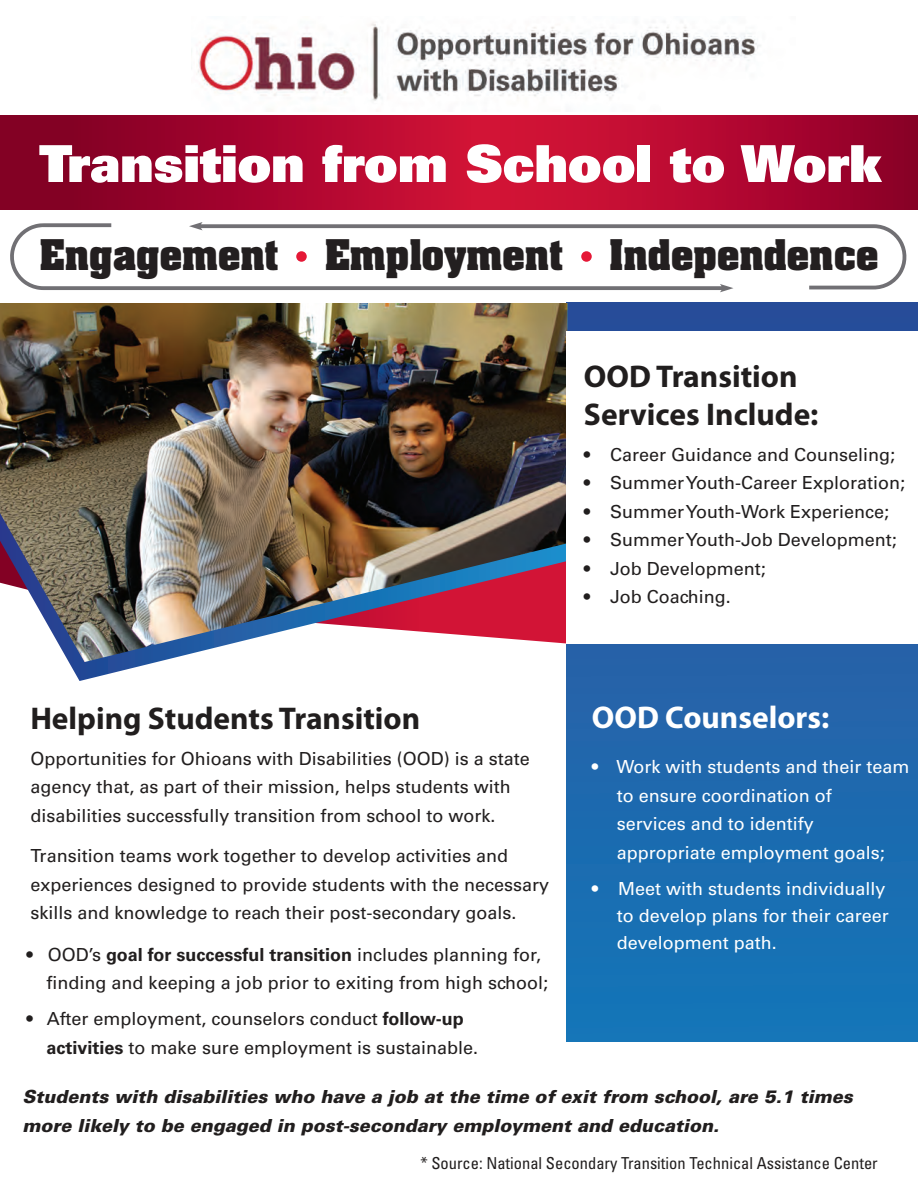
<style>
.page{position:relative;width:918px;height:1188px;background:#fff}
.page>*{position:absolute;margin:0;border:0;box-sizing:border-box;transform-origin:0 0}
.t1{font:51px "Univers LT Std X Black";color:#fff}
.t2{font:700 36px "Aachen Std";color:#231f20}
.t3{font:700 31.5px/37.8px "Myriad Pro";color:#211e1e}
.t4{font:700 31.5px "Myriad Pro";color:#fff}
.t5{font:18px/28.5px "Univers LT Std";color:#211e1e}
.t6{font:18px/28.5px "Univers LT Std";color:#fff}
.t7{font:italic 900 18px/28.5px "Univers LT Std";color:#211e1e}
.t8{font:condensed 16.5px "Univers LT Std";color:#211e1e}
.s1{font-weight:700}
</style>
<div class="page">
<img style="left:198px;top:22px;width:563px;height:79px">
<svg style="left:566px;top:303px;width:352px;height:739px;background:#1c69ae"></svg>
<svg style="left:0;top:116px;width:918px;height:94px;background:#ac072e"></svg>
<svg style="left:10px;top:223px;width:717px;height:69px"></svg>
<svg style="left:189px;top:222px;width:718px;height:68px"></svg>
<div style="left:296px;top:251px;width:11px;height:11px;background:#e51836;border-radius:50%"></div>
<div style="left:581px;top:251px;width:11px;height:11px;background:#e51836;border-radius:50%"></div>
<svg style="left:69px;top:662px;width:498px;height:19px"></svg>
<img style="left:0;top:303px;width:567px;height:359px">
<div style="left:567px;top:331px;width:351px;height:313px;background:#fff"></div>
<h1 class="t1" style="left:39px;top:130px;width:844px">Transition from School to Work</h1>
<h2 class="t2" style="left:40px;top:228px;width:241px">Engagement</h2>
<h2 class="t2" style="left:325px;top:228px;width:240px">Employment</h2>
<h2 class="t2" style="left:609px;top:228px;width:271px">Independence</h2>
<h3 class="t3" style="left:584px;top:356px;width:236px">OOD Transition<br>Services Include:</h3>
<p class="t5" style="left:584px;top:440px;width:313px">• Career Guidance and Counseling;</p>
<p class="t5" style="left:584px;top:469px;width:323px">• Summer Youth-Career Exploration;</p>
<p class="t5" style="left:584px;top:497px;width:307px">• Summer Youth-Work Experience;</p>
<p class="t5" style="left:584px;top:526px;width:315px">• Summer Youth-Job Development;</p>
<p class="t5" style="left:584px;top:554px;width:183px">• Job Development;</p>
<p class="t5" style="left:584px;top:583px;width:149px">• Job Coaching.</p>
<h3 class="t3" style="left:30px;top:698px;width:391px">Helping Students Transition</h3>
<p class="t5" style="left:30px;top:744px;width:501px">Opportunities for Ohioans with Disabilities (OOD) is a state agency that, as part of their mission, helps students with disabilities successfully transition from school to work.</p>
<p class="t5" style="left:30px;top:842px;width:520px">Transition teams work together to develop activities and experiences designed to provide students with the necessary skills and knowledge to reach their post-secondary goals.</p>
<p class="t5" style="left:47px;top:940px;width:503px;text-indent:-20px">• OOD’s <span class="s1">goal for successful transition</span> includes planning for, finding and keeping a job prior to exiting from high school;</p>
<p class="t5" style="left:47px;top:1005px;width:433px;text-indent:-20px">• After employment, counselors conduct <span class="s1">follow-up activities</span> to make sure employment is sustainable.</p>
<h3 class="t4" style="left:592px;top:697px;width:239px">OOD Counselors:</h3>
<p class="t6" style="left:617px;top:753px;width:294px;text-indent:-25px">• Work with students and their team to ensure coordination of<br>services and to identify appropriate employment goals;</p>
<p class="t6" style="left:617px;top:875px;width:274px;line-height:27px;text-indent:-25px">• Meet with students individually to develop plans for their career development path.</p>
<p class="t7" style="left:22px;top:1083px;width:832px">Students with disabilities who have a job at the time of exit from school, are 5.1 times more likely to be engaged in post-secondary employment and education.</p>
<p class="t8" style="left:420px;top:1153px;width:459px">* Source: National Secondary Transition Technical Assistance Center</p>
</div>
